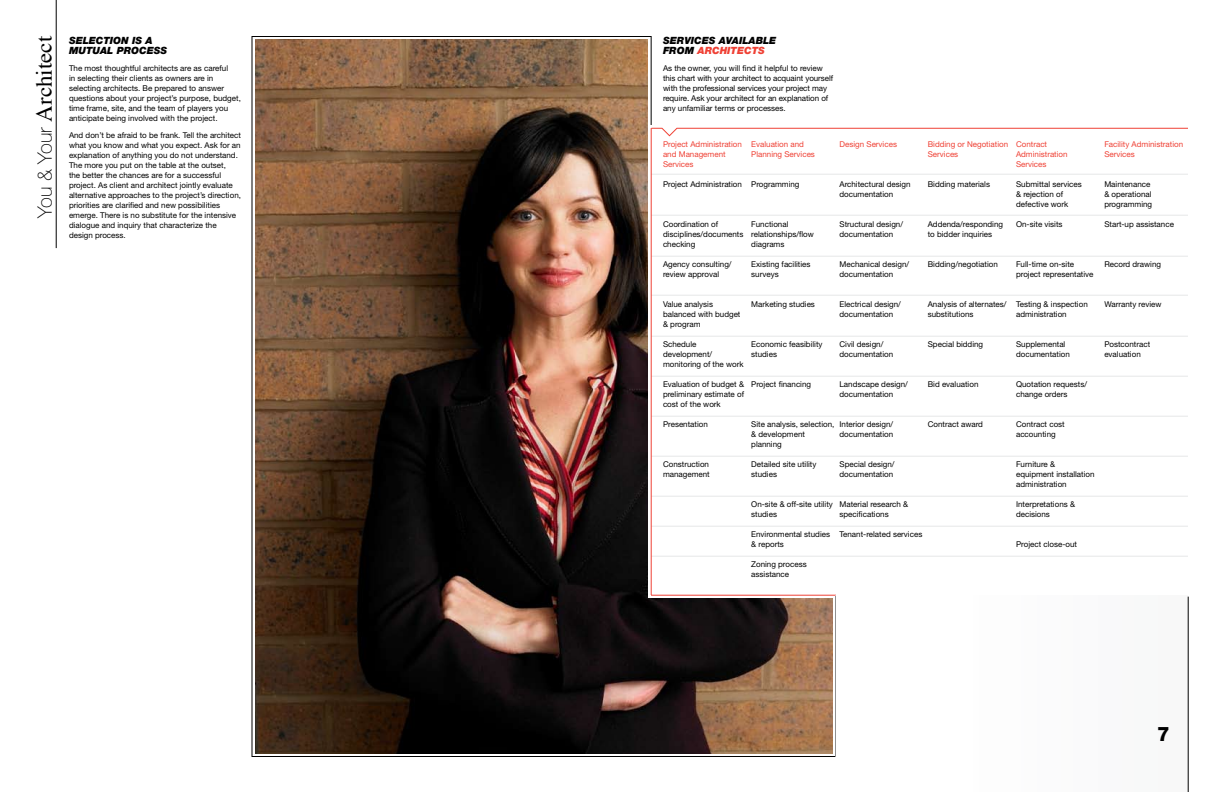
<style>
.page{position:relative;width:1224px;height:792px;background:#fff}
.page>*{position:absolute;margin:0;border:0;box-sizing:border-box;transform-origin:0 0}
.t1{font:23px "Times";color:#000}
.t2{font:800 20px "Helvetica Neue";color:#000}
.t3{font:italic 900 10px "Helvetica Neue";color:#000}
.t4{font:italic 900 10px "Helvetica Neue";color:#ef4135}
.t5{font:8px/10px "Helvetica Neue";color:#000}
.t6{font:8px/10px "Helvetica Neue";color:#ef4135}
.s1{font-family:"Helvetica Neue";font-weight:100;font-size:20px}
</style>
<div class="page">
<hr style="left:651px;top:174px;width:537px;height:1px;background:#e6e7e8">
<hr style="left:651px;top:215px;width:537px;height:1px;background:#e6e7e8">
<hr style="left:651px;top:256px;width:537px;height:1px;background:#e6e7e8">
<hr style="left:651px;top:295px;width:537px;height:1px;background:#e6e7e8">
<hr style="left:651px;top:336px;width:537px;height:1px;background:#e6e7e8">
<hr style="left:651px;top:376px;width:537px;height:1px;background:#e6e7e8">
<hr style="left:651px;top:416px;width:537px;height:1px;background:#e6e7e8">
<hr style="left:651px;top:456px;width:537px;height:1px;background:#e6e7e8">
<hr style="left:651px;top:496px;width:537px;height:1px;background:#e6e7e8">
<hr style="left:651px;top:526px;width:537px;height:1px;background:#e6e7e8">
<hr style="left:651px;top:556px;width:537px;height:1px;background:#e6e7e8">
<hr style="left:56px;top:0;width:1px;height:248px;background:#000">
<svg style="left:836px;top:128px;width:352px;height:1px"></svg>
<svg style="left:252px;top:36px;width:584px;height:721px"></svg>
<hr style="left:651px;top:128px;width:1px;height:467px;background:#ef4135">
<hr style="left:651px;top:595px;width:185px;height:1px;background:#ef4135">
<div style="left:835px;top:596px;width:353px;height:196px;background:#fdfdfd"></div>
<hr style="left:1188px;top:597px;width:1px;height:195px;background:#000">
<h1 class="t1" style="left:22px;top:218px;width:183px;rotate:-90deg"><span class="s1">You &amp; Your</span> Architect</h1>
<p class="t3" style="left:69px;top:34px;width:28px">SELECTION</p>
<p class="t3" style="left:132px;top:34px;width:22px">IS A</p>
<p class="t3" style="left:69px;top:44px;width:18px">MUTUA</p>
<p class="t3" style="left:107px;top:44px;width:25px">L PROCESS</p>
<p class="t5" style="left:69px;top:63px;width:173px">The most thoughtful architects are as careful<br>in selecting their clients as owners are in selecting architects. Be prepared to answer questions about your project’s purpose, budget, time frame, site, and the team of players you anticipate being involved with the project.</p>
<p class="t5" style="left:69px;top:130px;width:174px">And don’t be afraid to be frank. Tell the architect what you know and what you expect. Ask for an explanation of anything you do not understand.<br>The more you put on the table at the outset,<br>the better the chances are for a successful project. As client and architect jointly evaluate alternative approaches to the project’s direction, priorities are clarified and new possibilities emerge. There is no substitute for the intensive dialogue and inquiry that characterize the design process.</p>
<p class="t3" style="left:663px;top:34px;width:36px">SER VICES</p>
<p class="t3" style="left:719px;top:34px;width:59px">AVAILABLE</p>
<p class="t3" style="left:663px;top:44px;width:16px">FROM</p>
<p class="t4" style="left:697px;top:44px;width:15px">ARCHITECTS</p>
<p class="t5" style="left:663px;top:63px;width:172px">As the owner, you will find it helpful to review this chart with your architect to acquaint yourself with the professional services your project may require. Ask your architect for an explanation of any unfamiliar terms or processes.</p>
<p class="t6" style="left:840px;top:139px;width:59px">Design Services</p>
<p class="t5" style="left:840px;top:179px;width:73px">Architectural design documentation</p>
<p class="t5" style="left:840px;top:219px;width:65px">Structural design/ documentation</p>
<p class="t5" style="left:840px;top:259px;width:71px">Mechanical design/ documentation</p>
<p class="t5" style="left:840px;top:299px;width:63px">Electrical design/ documentation</p>
<p class="t5" style="left:840px;top:339px;width:55px">Civil design/ documentation</p>
<p class="t5" style="left:840px;top:379px;width:70px">Landscape design/ documentation</p>
<p class="t5" style="left:840px;top:419px;width:55px">Interior design/ documentation</p>
<p class="t5" style="left:840px;top:459px;width:57px">Special design/ documentation</p>
<p class="t5" style="left:840px;top:499px;width:70px">Material research &amp; specifications</p>
<p class="t5" style="left:840px;top:529px;width:84px">Tenant-related services</p>
<p class="t6" style="left:663px;top:139px;width:80px">Project Administration and Management<br>Services</p>
<p class="t5" style="left:663px;top:179px;width:80px">Project Administration</p>
<p class="t5" style="left:663px;top:219px;width:82px">Coordination of disciplines/documents checking</p>
<p class="t5" style="left:663px;top:259px;width:70px">Agency consulting/ review approval</p>
<p class="t5" style="left:663px;top:299px;width:79px">Value analysis balanced with budget &amp; program</p>
<p class="t5" style="left:663px;top:339px;width:82px">Schedule development/ monitoring of the work</p>
<p class="t5" style="left:663px;top:379px;width:83px;text-align:justify">Evaluation of budget &amp; preliminary estimate of cost of the work</p>
<p class="t5" style="left:663px;top:419px;width:46px">Presentation</p>
<p class="t5" style="left:663px;top:459px;width:48px">Construction management</p>
<p class="t6" style="left:751px;top:139px;width:65px">Evaluation and<br>Planning Services</p>
<p class="t5" style="left:751px;top:179px;width:50px">Programming</p>
<p class="t5" style="left:751px;top:219px;width:64px">Functional relationships/flow diagrams</p>
<p class="t5" style="left:751px;top:259px;width:61px">Existing facilities surveys</p>
<p class="t5" style="left:751px;top:299px;width:65px">Marketing studies</p>
<p class="t5" style="left:751px;top:339px;width:73px">Economic feasibility studies</p>
<p class="t5" style="left:751px;top:379px;width:61px">Project financing</p>
<p class="t5" style="left:751px;top:419px;width:85px">Site analysis, selection, &amp; development planning</p>
<p class="t5" style="left:751px;top:459px;width:67px">Detailed site utility studies</p>
<p class="t5" style="left:751px;top:499px;width:83px">On-site &amp; off-site utility studies</p>
<p class="t5" style="left:751px;top:529px;width:80px">Environmental studies &amp; reports</p>
<p class="t5" style="left:751px;top:559px;width:57px">Zoning process assistance</p>
<p class="t6" style="left:928px;top:139px;width:82px">Bidding or Negotiation<br>Services</p>
<p class="t5" style="left:928px;top:179px;width:64px">Bidding materials</p>
<p class="t5" style="left:928px;top:219px;width:77px">Addenda/responding to bidder inquiries</p>
<p class="t5" style="left:928px;top:259px;width:72px">Bidding/negotiation</p>
<p class="t5" style="left:928px;top:299px;width:80px">Analysis of alternates/ substitutions</p>
<p class="t5" style="left:928px;top:339px;width:57px">Special bidding</p>
<p class="t5" style="left:928px;top:379px;width:52px">Bid evaluation</p>
<p class="t5" style="left:928px;top:419px;width:57px">Contract award</p>
<p class="t6" style="left:1016px;top:139px;width:53px">Contract<br>Administration<br>Services</p>
<p class="t5" style="left:1016px;top:179px;width:67px">Submittal services &amp; rejection of defective work</p>
<p class="t5" style="left:1016px;top:219px;width:48px">On-site visits</p>
<p class="t5" style="left:1016px;top:259px;width:79px">Full-time on-site project representative</p>
<p class="t5" style="left:1016px;top:299px;width:73px">Testing &amp; inspection administration</p>
<p class="t5" style="left:1016px;top:339px;width:55px">Supplemental documentation</p>
<p class="t5" style="left:1016px;top:379px;width:72px">Quotation requests/ change orders</p>
<p class="t5" style="left:1016px;top:419px;width:50px">Contract cost accounting</p>
<p class="t5" style="left:1016px;top:459px;width:80px">Furniture &amp; equipment installation administration</p>
<p class="t5" style="left:1016px;top:499px;width:60px">Interpretations &amp; decisions</p>
<p class="t5" style="left:1016px;top:539px;width:63px">Project close-out</p>
<p class="t6" style="left:1104px;top:139px;width:80px">Facility Administration<br>Services</p>
<p class="t5" style="left:1104px;top:179px;width:49px">Maintenance &amp; operational programming</p>
<p class="t5" style="left:1104px;top:219px;width:71px">Start-up assistance</p>
<p class="t5" style="left:1104px;top:259px;width:58px">Record drawing</p>
<p class="t5" style="left:1104px;top:299px;width:59px">Warranty review</p>
<p class="t5" style="left:1104px;top:339px;width:47px">Postcontract evaluation</p>
<h2 class="t2" style="left:1157px;top:722px;width:14px">7</h2>
</div>
